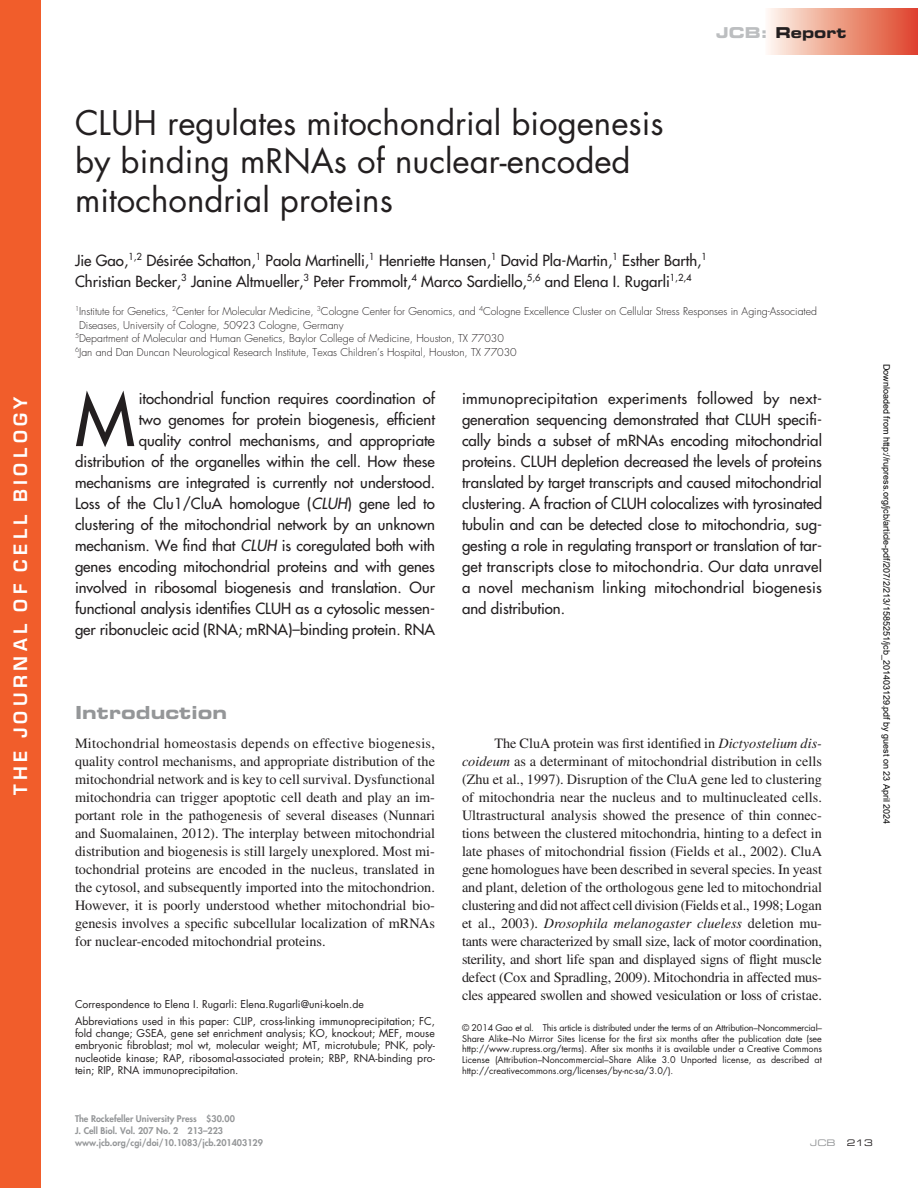
<style>
.page{position:relative;width:918px;height:1188px;background:#fff}
.page>*{position:absolute;margin:0;border:0;box-sizing:border-box;transform-origin:0 0}
.t1{font:500 70.65px "Futura Std";color:#231f20}
.t2{font:33px/38.2px "Futura Std";color:#231f20}
.t3{font:600 18px "Eurostile";letter-spacing:.25em;color:#fff}
.t4{font:18px "Eurostile LT Std Bold Ex 2";letter-spacing:.005em;color:#949698}
.t5{font:500 15px/21px "Futura Std";color:#231f20;text-align:right}
.t6{font:15px "Eurostile LT Std Bold Ex 2";color:#231f20}
.t7{font:14.25px/18px "Times LT Std";color:#231f20;text-align:justify}
.t8{font:300 10.5px "Futura Std";color:#231f20}
.t9{font:10.5px/12.3px "Futura Std";color:#231f20}
.t10{font:9px/10.8px "Futura Std";color:#231f20;text-align:justify}
.t11{font:800 9px/12px "Futura Std";color:#949698}
.t12{font:9px "Arial";color:#000}
.t13{font:9px "Eurostile LT Std Ex 2";color:#949698}
.t14{font:9px "Eurostile LT Std Ex 2";color:#231f20}
.s1{color:#bcbec0}
.s2{font-style:italic}
</style>
<div class="page">
<div style="left:763px;top:8px;width:155px;height:47px;background:linear-gradient(to right,#fefaef,#de4225)"></div>
<div style="left:0;top:0;width:40px;height:1188px;background:#f15d2b"></div>
<p class="t3" style="left:13px;top:795px;width:400px;rotate:-90deg">THE JOURNAL OF CELL BIOLOGY</p>
<p class="t6" style="left:716px;top:22px;width:132px"><span class="s1">JCB:</span> Report</p>
<h2 class="t2" style="left:75px;top:104px;width:590px">CLUH regulates mitochondrial biogenesis by binding mRNAs of nuclear-encoded mitochondrial proteins</h2>
<p class="t5" style="left:75px;top:250px;width:634px;text-align:left">Jie Gao,<sup>1,2</sup> Désirée Schatton,<sup>1</sup> Paola Martinelli,<sup>1</sup> Henriette Hansen,<sup>1</sup> David Pla-Martin,<sup>1</sup> Esther Barth,<sup>1<br></sup>Christian Becker,<sup>3</sup> Janine Altmueller,<sup>3</sup> Peter Frommolt,<sup>4</sup> Marco Sardiello,<sup>5,6</sup> and Elena I. Rugarli<sup>1,2,4</sup></p>
<p class="t8" style="left:75px;top:305px;width:743px"><sup>1</sup>Institute for Genetics, <sup>2</sup>Center for Molecular Medicine, <sup>3</sup>Cologne Center for Genomics, and <sup>4</sup>Cologne Excellence Cluster on Cellular Stress Responses in Aging-Associated</p>
<p class="t8" style="left:79px;top:319px;width:266px">Diseases, University of Cologne, 50923 Cologne, Germany</p>
<p class="t8" style="left:75px;top:332px;width:430px"><sup>5</sup>Department of Molecular and Human Genetics, Baylor College of Medicine, Houston, TX 77030</p>
<p class="t8" style="left:75px;top:346px;width:443px"><sup>6</sup>Jan and Dan Duncan Neurological Research Institute, Texas Children’s Hospital, Houston, TX 77030</p>
<h1 class="t1" style="left:75px;top:376px;width:62px">M</h1>
<p class="t5" style="left:75px;top:388px;width:362px">itochondrial function requires coordination of<br>two genomes for protein biogenesis, efficient<br>quality control mechanisms, and appropriate distribution of the organelles within the cell. How these mechanisms are integrated is currently not understood.<br>Loss of the Clu1/CluA homologue (<span class="s2">CLUH</span>) gene led to clustering of the mitochondrial network by an unknown mechanism. We find that <span class="s2">CLUH</span> is coregulated both with genes encoding mitochondrial proteins and with genes involved in ribosomal biogenesis and translation. Our functional analysis identifies CLUH as a cytosolic messen&shy;ger ribonucleic acid (RNA; mRNA)–binding protein. RNA</p>
<p class="t5" style="left:462px;top:388px;width:362px;text-align:justify">immunoprecipitation experiments followed by next&shy;generation sequencing demonstrated that CLUH specifi&shy;cally binds a subset of mRNAs encoding mitochondrial proteins. CLUH depletion decreased the levels of proteins translated by target transcripts and caused mitochondrial clustering. A fraction of CLUH colocalizes with tyrosinated tubulin and can be detected close to mitochondria, sug&shy;gesting a role in regulating transport or translation of tar&shy;get transcripts close to mitochondria. Our data unravel a novel mechanism linking mitochondrial biogenesis and distribution.</p>
<p class="t4" style="left:75px;top:700px;width:154px">Introduction</p>
<p class="t7" style="left:75px;top:735px;width:362px">Mitochondrial homeostasis depends on effective biogenesis, quality control mechanisms, and appropriate distribution of the mitochondrial network and is key to cell survival. Dysfunctional mitochondria can trigger apoptotic cell death and play an im&shy;portant role in the pathogenesis of several diseases (Nunnari and Suomalainen, 2012). The interplay between mitochondrial distribution and biogenesis is still largely unexplored. Most mi&shy;tochondrial proteins are encoded in the nucleus, translated in the cytosol, and subsequently imported into the mitochondrion.<br>However, it is poorly understood whether mitochondrial bio&shy;genesis involves a specific subcellular localization of mRNAs for nuclear-encoded mitochondrial proteins.</p>
<p class="t7" style="left:462px;top:734px;width:362px;text-indent:32px">The CluA protein was first identified in <span class="s2">Dictyostelium dis&shy;coideum</span> as a determinant of mitochondrial distribution in cells (Zhu et al., 1997). Disruption of the CluA gene led to clustering of mitochondria near the nucleus and to multinucleated cells.<br>Ultrastructural analysis showed the presence of thin connec&shy;tions between the clustered mitochondria, hinting to a defect in late phases of mitochondrial fission (Fields et al., 2002). CluA gene homologues have been described in several species. In yeast and plant, deletion of the orthologous gene led to mitochondrial clustering and did not affect cell division (Fields et al., 1998; Logan et al., 2003). <span class="s2">Drosophila melanogaster clueless</span> deletion mu&shy;tants were characterized by small size, lack of motor coordination, sterility, and short life span and displayed signs of flight muscle defect (Cox and Spradling, 2009). Mitochondria in affected mus&shy;cles appeared swollen and showed vesiculation or loss of cristae.</p>
<p class="t9" style="left:75px;top:995px;width:361px;line-height:16.8px">Correspondence to Elena I. Rugarli: Elena.Rugarli@uni-koeln.de<br>Abbreviations used in this paper: CLIP, cross-linking immunoprecipitation; FC,</p>
<p class="t9" style="left:75px;top:1027px;width:362px;text-align:justify">fold change; GSEA, gene set enrichment analysis; KO, knockout; MEF, mouse embryonic fibroblast; mol wt, molecular weight; MT, microtubule; PNK, poly&shy;nucleotide kinase; RAP, ribosomal-associated protein; RBP, RNA-binding pro&shy;tein; RIP, RNA immunoprecipitation.</p>
<p class="t10" style="left:462px;top:1022px;width:362px">© 2014 Gao et al. This article is distributed under the terms of an Attribution–Noncommercial– Share Alike–No Mirror Sites license for the first six months after the publication date (see http://www.rupress.org/terms). After six months it is available under a Creative Commons License (Attribution–Noncommercial–Share Alike 3.0 Unported license, as described at http://creativecommons.org/licenses/by-nc-sa/3.0/).</p>
<p class="t12" style="left:890px;top:364px;width:462px;rotate:90deg">Downloaded from http://rupress.org/jcb/article-pdf/207/2/213/1585251/jcb_201403129.pdf by guest on 23 April 2024</p>
<p class="t11" style="left:75px;top:1112px;width:189px">The Rockefeller University Press $30.00<br>J. Cell Biol. Vol. 207 No. 2 213–223 www.jcb.org/cgi/doi/10.1083/jcb.201403129</p>
<p class="t13" style="left:810px;top:1136px;width:27px">JCB</p>
<p class="t14" style="left:847px;top:1136px;width:28px">213</p>
</div>
